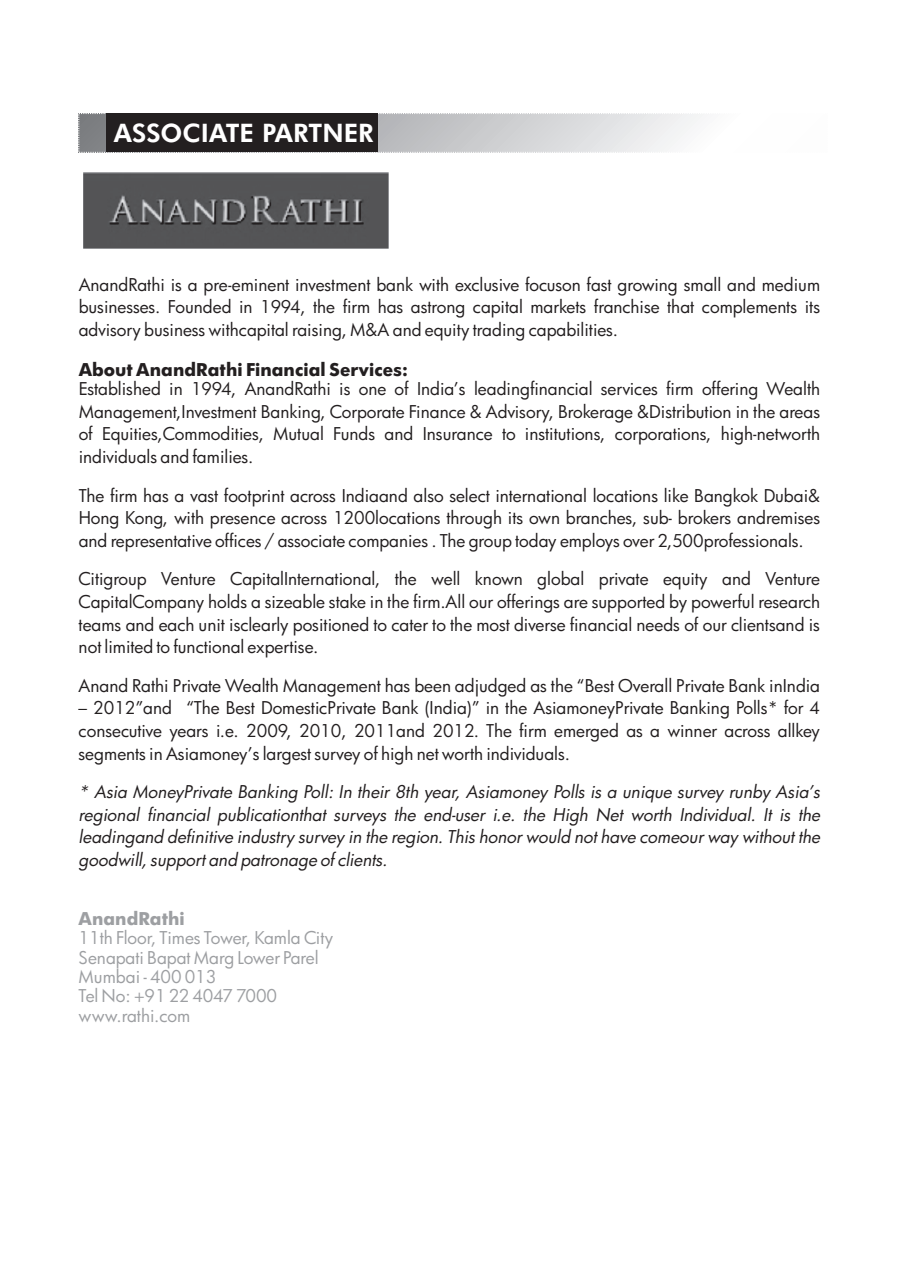
<style>
.page{position:relative;width:899px;height:1263px;background:#fff}
.page>*{position:absolute;margin:0;border:0;box-sizing:border-box;transform-origin:0 0}
.t1{font:800 25.5px "Futura BT";color:#fff}
.t2{font:17.1px/22.5px "Futura";color:#231f20;text-align:justify}
.t3{font:italic 17.1px/22.5px "Futura";color:#231f20;text-align:justify}
.t4{font:17.1px/19.4px "Futura";color:#9d9fa2}
.t5{font:700 17.1px "Futura";color:#231f20}
.t6{font:700 17.1px "Futura";letter-spacing:.005em;color:#9d9fa2}
</style>
<div class="page">
<svg style="left:80px;top:115px;width:623px;height:36px;background:#cfd0d2"></svg>
<div style="left:78px;top:113px;width:750px;height:40px;border:1px dashed #fff"></div>
<div style="left:106px;top:113px;width:272px;height:39px;background:#231f20"></div>
<img style="left:83px;top:173px;width:305px;height:75px">
<h1 class="t1" style="left:114px;top:123px;width:261px">ASSOCIATE PARTNER</h1>
<p class="t2" style="left:79px;top:275px;width:743px">AnandRathi is a pre-eminent investment bank with exclusive focuson fast growing small and medium businesses. Founded in 1994, the firm has astrong capital markets franchise that complements its advisory business withcapital raising, M&amp;A and equity trading capabilities.</p>
<p class="t5" style="left:79px;top:363px;width:331px">About AnandRathi Financial Services:</p>
<p class="t2" style="left:79px;top:379px;width:743px">Established in 1994, AnandRathi is one of India’s leadingfinancial services firm offering Wealth Management,Investment Banking, Corporate Finance &amp; Advisory, Brokerage &amp;Distribution in the areas of Equities,Commodities, Mutual Funds and Insurance to institutions, corporations, high-networth individuals and families.</p>
<p class="t2" style="left:79px;top:486px;width:743px">The firm has a vast footprint across Indiaand also select international locations like Bangkok Dubai&amp; Hong Kong, with presence across 1200locations through its own branches, sub- brokers andremises and representative offices / associate companies . The group today employs over 2,500professionals.</p>
<p class="t2" style="left:79px;top:570px;width:743px">Citigroup Venture CapitalInternational, the well known global private equity and Venture CapitalCompany holds a sizeable stake in the firm.All our offerings are supported by powerful research teams and each unit isclearly positioned to cater to the most diverse financial needs of our clientsand is not limited to functional expertise.</p>
<p class="t2" style="left:79px;top:676px;width:743px">Anand Rathi Private Wealth Management has been adjudged as the “Best Overall Private Bank inIndia</p>
<p class="t2" style="left:79px;top:698px;width:743px">– 2012”and “The Best DomesticPrivate Bank (India)” in the AsiamoneyPrivate Banking Polls* for 4 consecutive years i.e. 2009, 2010, 2011and 2012. The firm emerged as a winner across allkey segments in Asiamoney’s largest survey of high net worth individuals.</p>
<p class="t3" style="left:79px;top:782px;width:743px">* Asia MoneyPrivate Banking Poll: In their 8th year, Asiamoney Polls is a unique survey runby Asia’s regional financial publicationthat surveys the end-user i.e. the High Net worth Individual. It is the leadingand definitive industry survey in the region. This honor would not have comeour way without the goodwill, support and patronage of clients.</p>
<p class="t6" style="left:79px;top:911px;width:108px">AnandRathi</p>
<p class="t4" style="left:79px;top:930px;width:256px">11th Floor, Times Tower, Kamla City<br>Senapati Bapat Marg Lower Parel<br>Mumbai - 400 013<br>Tel No: +91 22 4047 7000 www.rathi.com</p>
</div>
